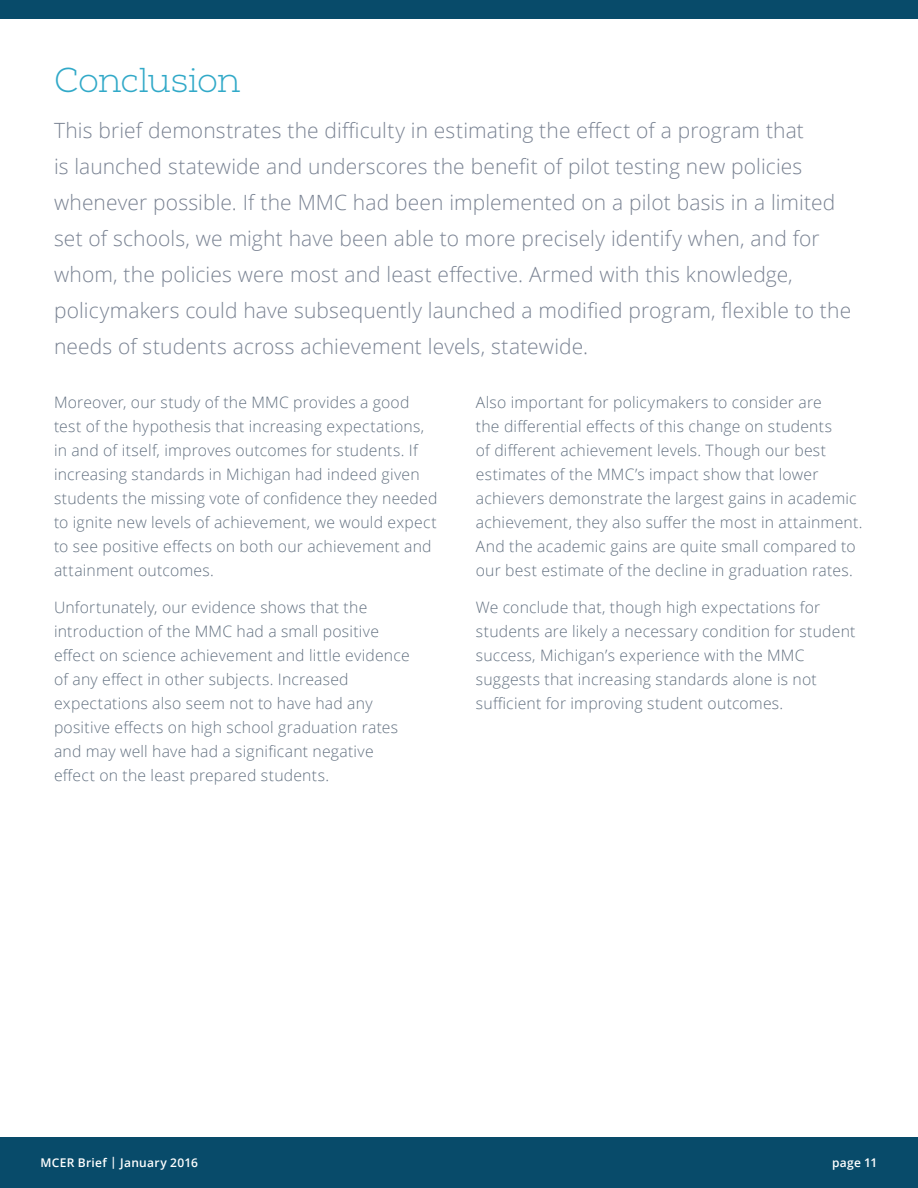
<style>
.page{position:relative;width:918px;height:1188px;background:#fff}
.page>*{position:absolute;margin:0;border:0;box-sizing:border-box;transform-origin:0 0}
.subhead{font:300 34.5px "Nexa Slab";letter-spacing:-.015em;color:#31a9c8}
.intro{font:300 21px/36px "Open Sans";letter-spacing:.005em;color:#7a8393}
.t1{font:300 15.75px/24px "Open Sans";letter-spacing:.015em;color:#637181}
.t2{font:600 12px "Open Sans";letter-spacing:.025em;color:#fff}
</style>
<div class="page">
<div style="left:0;top:1137px;width:918px;height:51px;background:#084b6a"></div>
<div style="left:0;top:0;width:918px;height:18px;background:#084b6a"></div>
<p class="subhead" style="left:54px;top:59px;width:188px">Conclusion</p>
<p class="intro" style="left:54px;top:111px;width:799px">This brief demonstrates the difficulty in estimating the effect of a program that<br>is launched statewide and underscores the benefit of pilot testing new policies whenever possible. If the MMC had been implemented on a pilot basis in a limited set of schools, we might have been able to more precisely identify when, and for whom, the policies were most and least effective. Armed with this knowledge, policymakers could have subsequently launched a modified program, flexible to the needs of students across achievement levels, statewide.</p>
<p class="t1" style="left:54px;top:390px;width:385px">Moreover, our study of the MMC provides a good test of the hypothesis that increasing expectations, in and of itself, improves outcomes for students. If increasing standards in Michigan had indeed given students the missing vote of confidence they needed to ignite new levels of achievement, we would expect to see positive effects on both our achievement and attainment outcomes.</p>
<p class="t1" style="left:54px;top:595px;width:357px">Unfortunately, our evidence shows that the introduction of the MMC had a small positive effect on science achievement and little evidence of any effect in other subjects. Increased expectations also seem not to have had any positive effects on high school graduation rates and may well have had a significant negative effect on the least prepared students.</p>
<p class="t1" style="left:476px;top:390px;width:388px">Also important for policymakers to consider are<br>the differential effects of this change on students<br>of different achievement levels. Though our best estimates of the MMC’s impact show that lower achievers demonstrate the largest gains in academic achievement, they also suffer the most in attainment.<br>And the academic gains are quite small compared to our best estimate of the decline in graduation rates.</p>
<p class="t1" style="left:476px;top:595px;width:381px">We conclude that, though high expectations for students are likely a necessary condition for student success, Michigan’s experience with the MMC suggests that increasing standards alone is not sufficient for improving student outcomes.</p>
<p class="t2" style="left:40px;top:1155px;width:159px">MCER Brief | January 2016</p>
<p class="t2" style="left:832px;top:1155px;width:47px">page 11</p>
</div>
